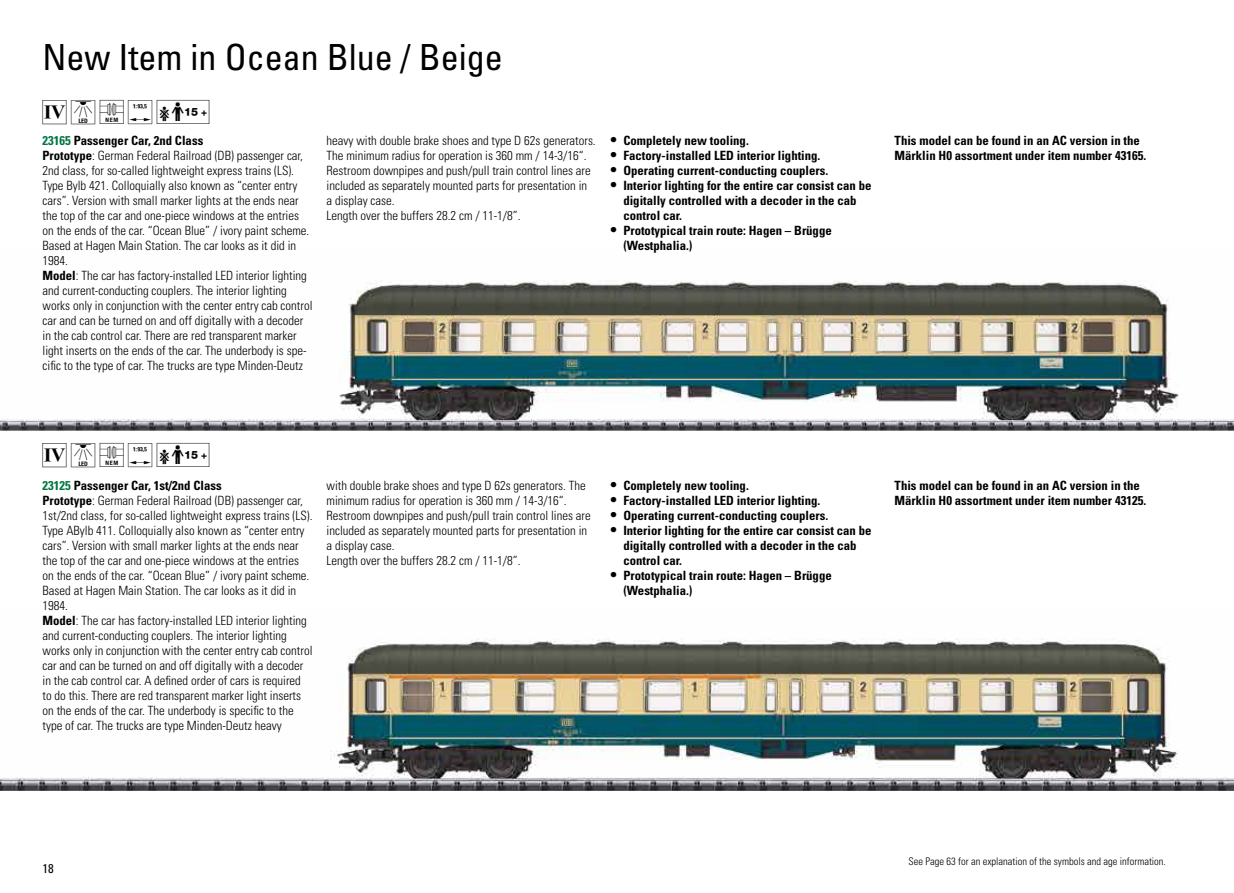
<style>
.page{position:relative;width:1234px;height:893px;background:#fff}
.page>*{position:absolute;margin:0;border:0;box-sizing:border-box;transform-origin:0 0}
.t1{font:condensed 36px "Univers LT Std";color:#000}
.t2{font:30px "Trix Piktos";color:#000}
.t3{font:300 condensed 12.75px/15px "Univers LT Std";color:#000}
.t4{font:700 condensed 12.75px/15px "Univers LT Std";color:#000}
.t5{font:condensed 12.75px "Univers LT Std";color:#000}
.t6{font:300 condensed 10.5px "Univers LT Std";color:#000}
.s1{color:#007643}
.s2{font-weight:700}
.s3{font-size:15px}
</style>
<div class="page">
<img style="left:0;top:639px;width:1233px;height:151px">
<img style="left:0;top:280px;width:1233px;height:150px">
<p class="t1" style="left:43px;top:35px;width:461px">New Item in Ocean Blue / Beige</p>
<p class="t2" style="left:43px;top:96px;width:173px">e(ï}\</p>
<p class="t4" style="left:43px;top:133px;width:162px"><span class="s1">23165</span> Passenger Car, 2nd Class</p>
<p class="t3" style="left:43px;top:148px;width:271px"><span class="s2">Prototype</span>: German Federal Railroad (DB) passenger car, 2nd class, for so-called lightweight express trains (LS).<br>Type Bylb 421. Colloquially also known as “center entry cars”. Version with small marker lights at the ends near the top of the car and one-piece windows at the entries on the ends of the car. “Ocean Blue” / ivory paint scheme.<br>Based at Hagen Main Station. The car looks as it did in 1984.<br><span class="s2">Model</span>: The car has factory-installed LED interior lighting and current-conducting couplers. The interior lighting works only in conjunction with the center entry cab control car and can be turned on and off digitally with a decoder in the cab control car. There are red transparent marker light inserts on the ends of the car. The underbody is spe&shy;cific to the type of car. The trucks are type Minden-Deutz</p>
<p class="t3" style="left:326px;top:133px;width:271px">heavy with double brake shoes and type D 62s generators.<br>The minimum radius for operation is 360 mm / 14-3/16“.<br>Restroom downpipes and push/pull train control lines are included as separately mounted parts for presentation in a display case.<br>Length over the buffers 28.2 cm / 11-1/8”.</p>
<p class="t4" style="left:610px;top:133px;width:140px"><span class="s3">•</span> Completely new tooling.</p>
<p class="t4" style="left:610px;top:148px;width:211px"><span class="s3">•</span> Factory-installed LED interior lighting.</p>
<p class="t4" style="left:610px;top:163px;width:219px"><span class="s3">•</span> Operating current-conducting couplers.</p>
<p class="t4" style="left:623px;top:178px;width:249px;text-indent:-13px"><span class="s3">•</span> Interior lighting for the entire car consist can be digitally controlled with a decoder in the cab control car.</p>
<p class="t4" style="left:623px;top:223px;width:210px;text-indent:-13px"><span class="s3">•</span> Prototypical train route: Hagen – Brügge (Westphalia.)</p>
<p class="t4" style="left:894px;top:133px;width:253px">This model can be found in an AC version in the<br>Märklin H0 assortment under item number 43165.</p>
<p class="t2" style="left:43px;top:439px;width:173px">e(ï}\</p>
<p class="t4" style="left:43px;top:478px;width:181px"><span class="s1">23125</span> Passenger Car, 1st/2nd Class</p>
<p class="t3" style="left:43px;top:493px;width:271px"><span class="s2">Prototype</span>: German Federal Railroad (DB) passenger car, 1st/2nd class, for so-called lightweight express trains (LS).<br>Type ABylb 411. Colloquially also known as “center entry cars”. Version with small marker lights at the ends near the top of the car and one-piece windows at the entries on the ends of the car. “Ocean Blue” / ivory paint scheme.<br>Based at Hagen Main Station. The car looks as it did in 1984.<br><span class="s2">Model</span>: The car has factory-installed LED interior lighting and current-conducting couplers. The interior lighting works only in conjunction with the center entry cab control car and can be turned on and off digitally with a decoder in the cab control car. A defined order of cars is required to do this. There are red transparent marker light inserts on the ends of the car. The underbody is specific to the type of car. The trucks are type Minden-Deutz heavy</p>
<p class="t3" style="left:326px;top:478px;width:266px">with double brake shoes and type D 62s generators. The minimum radius for operation is 360 mm / 14-3/16“.<br>Restroom downpipes and push/pull train control lines are included as separately mounted parts for presentation in a display case.<br>Length over the buffers 28.2 cm / 11-1/8”.</p>
<p class="t4" style="left:610px;top:478px;width:140px"><span class="s3">•</span> Completely new tooling.</p>
<p class="t4" style="left:610px;top:493px;width:211px"><span class="s3">•</span> Factory-installed LED interior lighting.</p>
<p class="t4" style="left:610px;top:508px;width:219px"><span class="s3">•</span> Operating current-conducting couplers.</p>
<p class="t4" style="left:623px;top:523px;width:249px;text-indent:-13px"><span class="s3">•</span> Interior lighting for the entire car consist can be digitally controlled with a decoder in the cab control car.</p>
<p class="t4" style="left:623px;top:568px;width:210px;text-indent:-13px"><span class="s3">•</span> Prototypical train route: Hagen – Brügge (Westphalia.)</p>
<p class="t4" style="left:894px;top:478px;width:253px">This model can be found in an AC version in the<br>Märklin H0 assortment under item number 43125.</p>
<p class="t5" style="left:43px;top:861px;width:13px">18</p>
<p class="t6" style="left:908px;top:855px;width:259px">See Page 63 for an explanation of the symbols and age information.</p>
</div>
